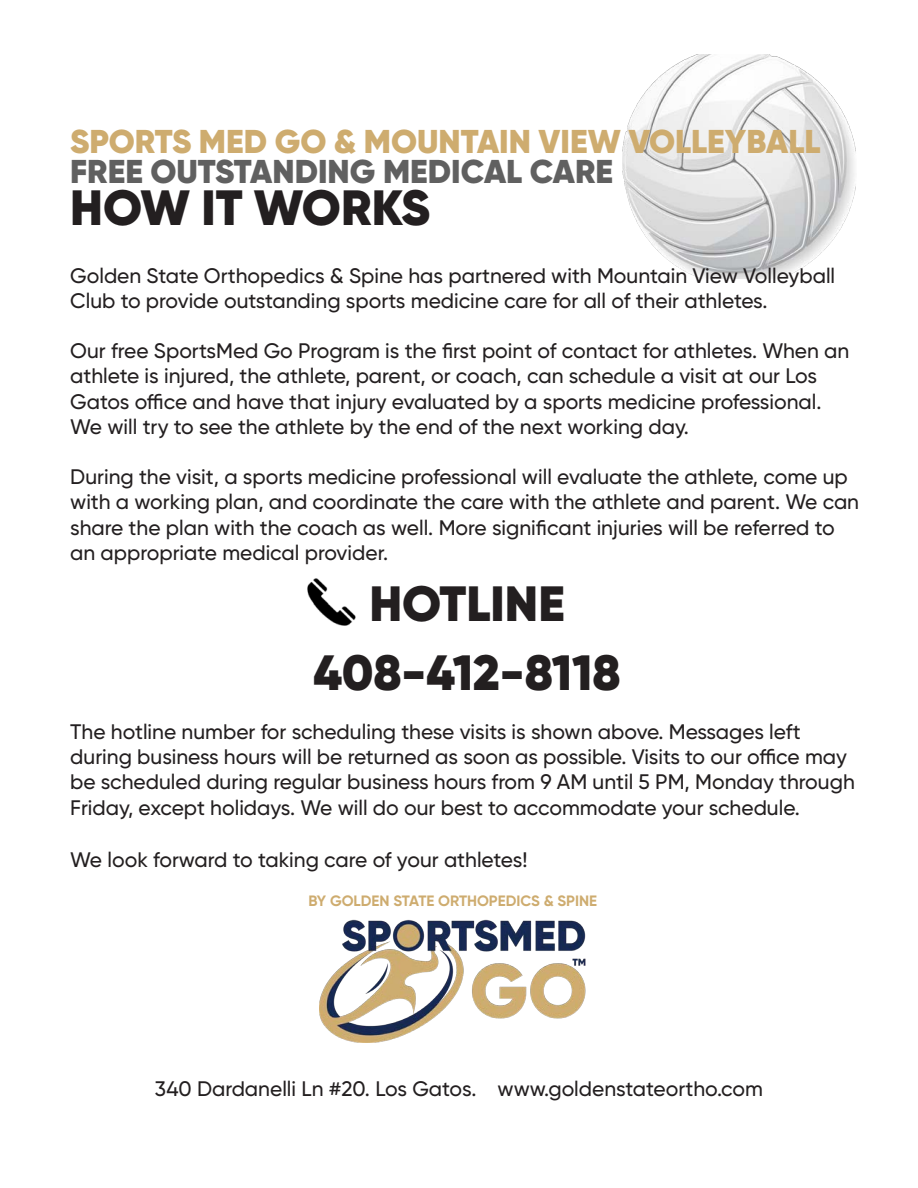
<style>
.page{position:relative;width:918px;height:1188px;background:#fff}
.page>*{position:absolute;margin:0;border:0;box-sizing:border-box;transform-origin:0 0}
.t1{font:900 49.5px "Gilroy";color:#231f20}
.t2{font:900 33px "Gilroy";color:#ceac6f}
.t3{font:900 33px "Gilroy";color:#606060}
.t4{font:500 21px/25.2px "Gilroy";color:#231f20}
.t5{font:700 15px "Gilroy";color:#ceac6f}
</style>
<div class="page">
<img style="left:622px;top:54px;width:234px;height:225px">
<img style="left:320px;top:919px;width:266px;height:123px">
<img style="left:307px;top:579px;width:49px;height:47px">
<p class="t2" style="left:70px;top:121px;width:752px">SPORTS MED GO &amp; MOUNTAIN VIEW VOLLEYBALL</p>
<p class="t3" style="left:70px;top:151px;width:545px">FREE OUTSTANDING MEDICAL CARE</p>
<p class="t1" style="left:70px;top:176px;width:361px">HOW IT WORKS</p>
<p class="t4" style="left:70px;top:263px;width:767px">Golden State Orthopedics &amp; Spine has partnered with Mountain View Volleyball<br>Club to provide outstanding sports medicine care for all of their athletes.</p>
<p class="t4" style="left:70px;top:338px;width:781px">Our free SportsMed Go Program is the first point of contact for athletes. When an</p>
<p class="t4" style="left:70px;top:363px;width:749px">athlete is injured, the athlete, parent, or coach, can schedule a visit at our Los</p>
<p class="t4" style="left:70px;top:389px;width:753px">Gatos office and have that injury evaluated by a sports medicine professional.</p>
<p class="t4" style="left:70px;top:414px;width:620px">We will try to see the athlete by the end of the next working day.</p>
<p class="t4" style="left:70px;top:464px;width:790px">During the visit, a sports medicine professional will evaluate the athlete, come up with a working plan, and coordinate the care with the athlete and parent. We can share the plan with the coach as well. More significant injuries will be referred to an appropriate medical provider.</p>
<p class="t1" style="left:369px;top:572px;width:197px">HOTLINE</p>
<p class="t1" style="left:313px;top:641px;width:309px">408-412-8118</p>
<p class="t4" style="left:70px;top:719px;width:786px">The hotline number for scheduling these visits is shown above. Messages left during business hours will be returned as soon as possible. Visits to our office may be scheduled during regular business hours from 9 AM until 5 PM, Monday through Friday, except holidays. We will do our best to accommodate your schedule.</p>
<p class="t4" style="left:70px;top:847px;width:459px">We look forward to taking care of your athletes!</p>
<p class="t5" style="left:308px;top:892px;width:290px">BY GOLDEN STATE ORTHOPEDICS &amp; SPINE</p>
<p class="t4" style="left:155px;top:1076px;width:610px">340 Dardanelli Ln #20. Los Gatos. www.goldenstateortho.com</p>
</div>
